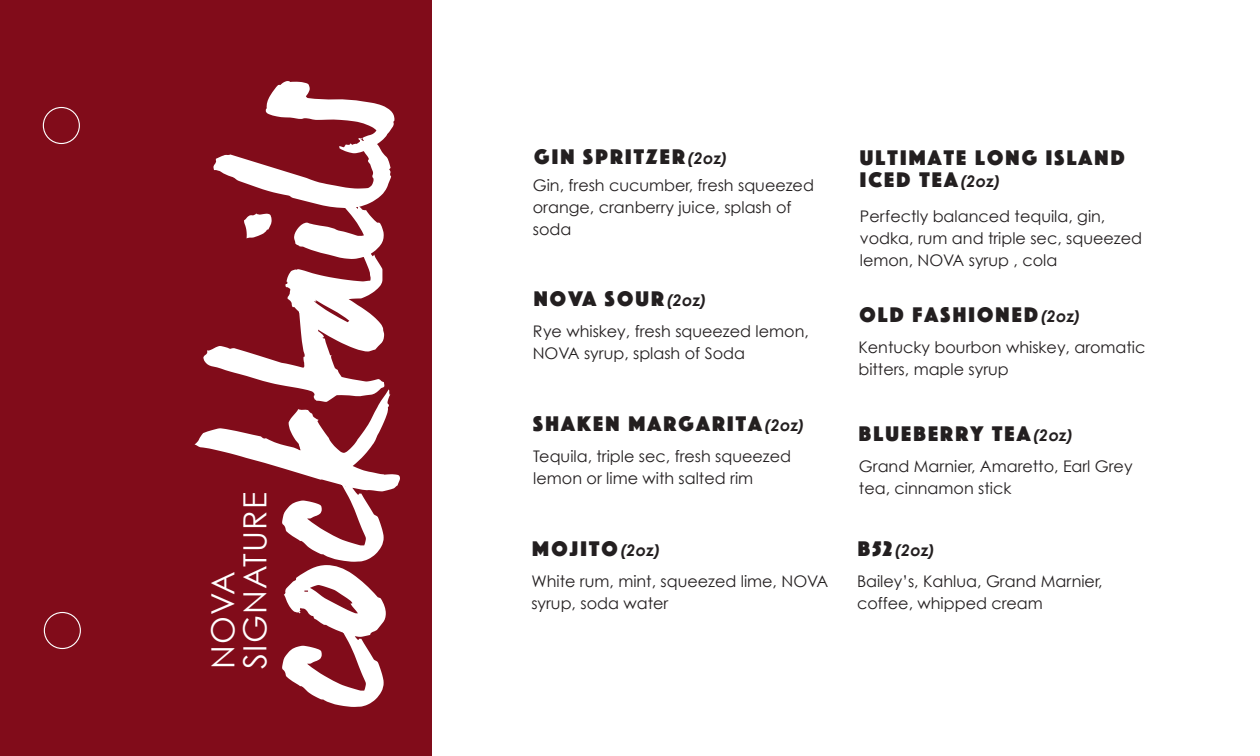
<style>
.page{position:relative;width:1260px;height:756px;background:#fff}
.page>*{position:absolute;margin:0;border:0;box-sizing:border-box;transform-origin:0 0}
.t1{font:32px "Century Gothic";letter-spacing:.04em;color:#fff}
.t2{font:22px "Phosphate Solid";letter-spacing:.1em;color:#231f20}
.t3{font:16px/22px "Century Gothic";color:#231f20}
.t4{font:italic 700 16px "Century Gothic";color:#231f20}
.s1{font-family:"Century Gothic";font-weight:700;font-style:italic;font-size:16px}
.s2{font-family:"Phosphate Solid";font-weight:400;font-style:normal;font-size:22px}
</style>
<div class="page">
<div style="left:0;top:0;width:432px;height:756px;background:#810c1a"></div>
<svg style="left:195px;top:81px;width:205px;height:626px"></svg>
<div style="left:43px;top:107px;width:37px;height:37px;border:1px solid #fff;border-radius:50%"></div>
<div style="left:44px;top:612px;width:37px;height:37px;border:1px solid #fff;border-radius:50%"></div>
<p class="t1" style="left:235px;top:669px;width:179px;rotate:-90deg">SIGNATURE</p>
<p class="t1" style="left:203px;top:669px;width:99px;rotate:-90deg">NOVA</p>
<p class="t2" style="left:534px;top:141px;width:195px">GIN SPRITZER<span class="s1">(2oz)</span></p>
<p class="t2" style="left:860px;top:142px;width:266px">ULTIMATE LONG ISLAND</p>
<p class="t3" style="left:533px;top:174px;width:283px">Gin, fresh cucumber, fresh squeezed</p>
<p class="t2" style="left:860px;top:164px;width:142px">ICED TEA<span class="s1">(2oz)</span></p>
<p class="t3" style="left:533px;top:196px;width:260px">orange, cranberry juice, splash of soda</p>
<p class="t3" style="left:860px;top:205px;width:284px">Perfectly balanced tequila, gin, vodka, rum and triple sec, squeezed lemon, NOVA syrup , cola</p>
<p class="t2" style="left:534px;top:283px;width:174px">NOVA SOUR<span class="s1">(2oz)</span></p>
<p class="t3" style="left:533px;top:320px;width:278px">Rye whiskey, fresh squeezed lemon,<br>NOVA syrup, splash of Soda</p>
<p class="t2" style="left:533px;top:408px;width:273px">SHAKEN MARGARITA<span class="s1">(2oz)</span></p>
<p class="t3" style="left:533px;top:445px;width:259px">Tequila, triple sec, fresh squeezed lemon or lime with salted rim</p>
<p class="t2" style="left:532px;top:533px;width:130px">MOJITO<span class="s1">(2oz)</span></p>
<p class="t3" style="left:531px;top:570px;width:298px">White rum, mint, squeezed lime, NOVA syrup, soda water</p>
<p class="t2" style="left:859px;top:299px;width:223px">OLD FASHIONED<span class="s1">(2oz)</span></p>
<p class="t3" style="left:858px;top:336px;width:289px">Kentucky bourbon whiskey, aromatic bitters, maple syrup</p>
<p class="t2" style="left:859px;top:418px;width:216px">BLUEBERRY TEA<span class="s1">(2oz)</span></p>
<p class="t3" style="left:859px;top:455px;width:275px">Grand Marnier, Amaretto, Earl Grey tea, cinnamon stick</p>
<p class="t4" style="left:858px;top:540px;width:78px"><span class="s2">B52</span>(2oz)</p>
<p class="t3" style="left:857px;top:570px;width:247px">Bailey’s, Kahlua, Grand Marnier, coffee, whipped cream</p>
</div>
